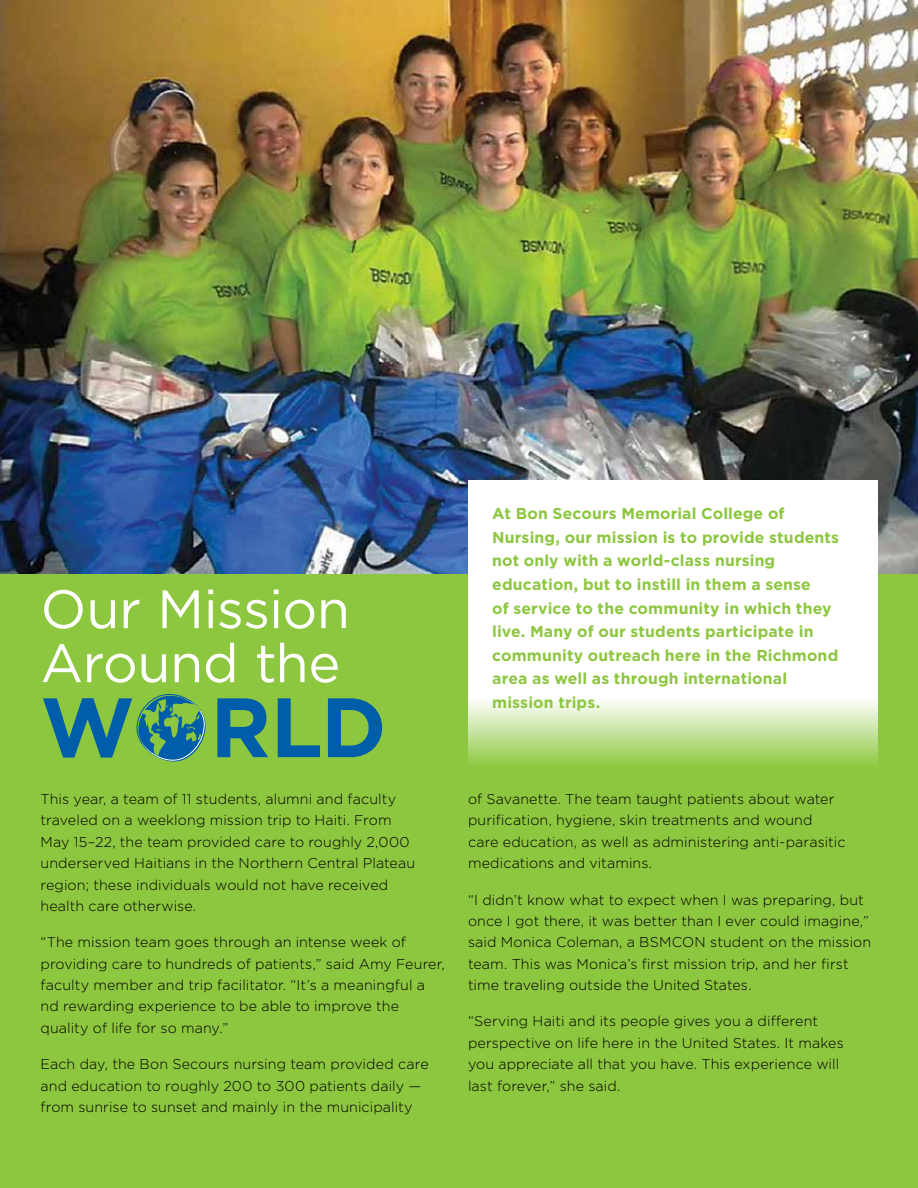
<style>
.page{position:relative;width:918px;height:1188px;background:#8dc63f}
.page>*{position:absolute;margin:0;border:0;box-sizing:border-box;transform-origin:0 0}
.t1{font:700 84px "Gotham";color:#005daa}
.t2{font:54px/54px "Gotham";letter-spacing:-.01em;color:#fff}
.t3{font:700 15.75px/23.7px "Gotham";letter-spacing:.01em;color:#8dc63f}
.t4{font:300 14.25px/21.3px "Gotham";letter-spacing:.005em;color:#000}
</style>
<div class="page">
<img style="left:0;top:0;width:918px;height:573px">
<svg style="left:468px;top:481px;width:410px;height:283px;background:#f2f8e9"></svg>
<svg style="left:138px;top:696px;width:67px;height:65px"></svg>
<h2 class="t2" style="left:40px;top:581px;width:311px">Our Mission<br>Around the</h2>
<h1 class="t1" style="left:40px;top:672px;width:336px">W RLD</h1>
<p class="t4" style="left:40px;top:788px;width:376px">This year, a team of 11 students, alumni and faculty traveled on a weeklong mission trip to Haiti. From May 15–22, the team provided care to roughly 2,000 underserved Haitians in the Northern Central Plateau region; these individuals would not have received health care otherwise.</p>
<p class="t4" style="left:40px;top:931px;width:406px">“The mission team goes through an intense week of providing care to hundreds of patients,” said Amy Feurer, faculty member and trip facilitator. “It’s a meaningful a nd rewarding experience to be able to improve the quality of life for so many.”</p>
<p class="t4" style="left:40px;top:1053px;width:390px">Each day, the Bon Secours nursing team provided care and education to roughly 200 to 300 patients daily — from sunrise to sunset and mainly in the municipality</p>
<p class="t3" style="left:492px;top:502px;width:348px">At Bon Secours Memorial College of<br>N ursing, our mission is to provide students not only with a world-class nursing education, but to instill in them a sense<br>of service to the community in which they live. Many of our students participate in community outreach here in the Richmond area as well as through international mission trips.</p>
<p class="t4" style="left:468px;top:788px;width:379px">of Savanette. The team taught patients about water purification, hygiene, skin treatments and wound care education, as well as administering anti-parasitic medications and vitamins.</p>
<p class="t4" style="left:468px;top:888px;width:405px">“I didn’t know what to expect when I was preparing, but once I got there, it was better than I ever could imagine,” said Monica Coleman, a BSMCON student on the mission team. This was Monica’s first mission trip, and her first time traveling outside the United States.</p>
<p class="t4" style="left:468px;top:1010px;width:377px">“Serving Haiti and its people gives you a different perspective on life here in the United States. It makes you appreciate all that you have. This experience will last forever,” she said.</p>
</div>
